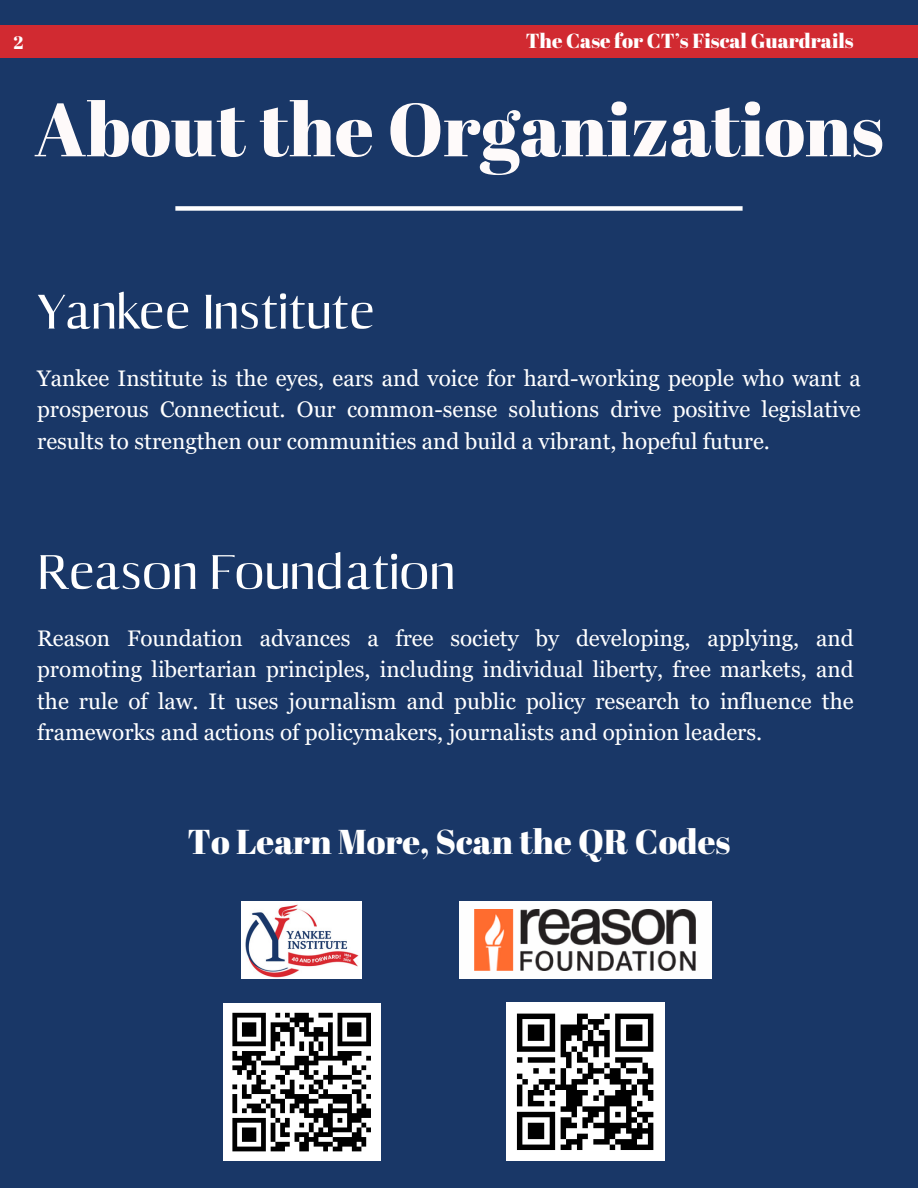
<style>
.page{position:relative;width:918px;height:1188px;background:#193767}
.page>*{position:absolute;margin:0;border:0;box-sizing:border-box;transform-origin:0 0}
.t1{font:75px "Abril Fatface";color:#fefafa}
.t2{font:52.35px "Abril";color:#fff}
.t3{font:34.5px "Abril Fatface";color:#fff}
.t4{font:22.5px/31.5px "Georgia Pro";color:#fff;text-align:justify}
.t5{font:20.25px "Abril Fatface";color:#fff}
.t6{font:18px "Abril Fatface";color:#fff}
</style>
<div class="page">
<div style="left:0;top:25px;width:918px;height:33px;background:#d12a31"></div>
<div style="left:175px;top:206px;width:568px;height:5px;background:#fff"></div>
<div style="left:459px;top:901px;width:253px;height:78px;background:#fefefe"></div>
<div style="left:506px;top:1003px;width:158px;height:158px;background:#fff"></div>
<div style="left:517px;top:1014px;width:38px;height:5px;background:#000"></div>
<div style="left:615px;top:1014px;width:38px;height:5px;background:#000"></div>
<div style="left:528px;top:1025px;width:16px;height:5px;background:#000"></div>
<div style="left:626px;top:1025px;width:16px;height:5px;background:#000"></div>
<div style="left:528px;top:1030px;width:16px;height:5px;background:#000"></div>
<div style="left:626px;top:1030px;width:16px;height:5px;background:#000"></div>
<div style="left:528px;top:1035px;width:16px;height:6px;background:#000"></div>
<div style="left:626px;top:1035px;width:16px;height:6px;background:#000"></div>
<svg style="left:517px;top:1019px;width:5px;height:27px"></svg>
<svg style="left:550px;top:1019px;width:5px;height:27px"></svg>
<svg style="left:648px;top:1019px;width:5px;height:27px"></svg>
<div style="left:517px;top:1046px;width:38px;height:6px;background:#000"></div>
<div style="left:615px;top:1046px;width:38px;height:6px;background:#000"></div>
<div style="left:615px;top:1057px;width:27px;height:6px;background:#000"></div>
<svg style="left:642px;top:1063px;width:6px;height:5px"></svg>
<div style="left:626px;top:1068px;width:11px;height:6px;background:#000"></div>
<div style="left:642px;top:1068px;width:11px;height:6px;background:#000"></div>
<svg style="left:648px;top:1074px;width:5px;height:5px"></svg>
<div style="left:610px;top:1079px;width:22px;height:6px;background:#000"></div>
<div style="left:637px;top:1079px;width:16px;height:6px;background:#000"></div>
<div style="left:555px;top:1085px;width:22px;height:5px;background:#000"></div>
<div style="left:615px;top:1090px;width:22px;height:5px;background:#000"></div>
<svg style="left:561px;top:1014px;width:65px;height:87px"></svg>
<div style="left:604px;top:1095px;width:28px;height:6px;background:#000"></div>
<svg style="left:517px;top:1057px;width:38px;height:49px"></svg>
<div style="left:566px;top:1101px;width:16px;height:5px;background:#000"></div>
<div style="left:604px;top:1101px;width:28px;height:5px;background:#000"></div>
<svg style="left:632px;top:1085px;width:21px;height:21px"></svg>
<div style="left:561px;top:1106px;width:16px;height:6px;background:#000"></div>
<div style="left:582px;top:1106px;width:28px;height:6px;background:#000"></div>
<div style="left:626px;top:1106px;width:11px;height:6px;background:#000"></div>
<div style="left:517px;top:1112px;width:38px;height:5px;background:#000"></div>
<svg style="left:572px;top:1112px;width:5px;height:5px"></svg>
<div style="left:588px;top:1112px;width:11px;height:5px;background:#000"></div>
<div style="left:561px;top:1117px;width:11px;height:6px;background:#000"></div>
<div style="left:582px;top:1117px;width:11px;height:6px;background:#000"></div>
<div style="left:528px;top:1123px;width:16px;height:5px;background:#000"></div>
<div style="left:561px;top:1123px;width:16px;height:5px;background:#000"></div>
<svg style="left:582px;top:1123px;width:6px;height:5px"></svg>
<div style="left:593px;top:1123px;width:39px;height:5px;background:#000"></div>
<svg style="left:604px;top:1112px;width:49px;height:16px"></svg>
<div style="left:528px;top:1128px;width:16px;height:6px;background:#000"></div>
<div style="left:604px;top:1128px;width:17px;height:6px;background:#000"></div>
<div style="left:626px;top:1128px;width:27px;height:6px;background:#000"></div>
<div style="left:528px;top:1134px;width:16px;height:5px;background:#000"></div>
<svg style="left:561px;top:1128px;width:5px;height:11px"></svg>
<div style="left:577px;top:1134px;width:11px;height:5px;background:#000"></div>
<div style="left:604px;top:1134px;width:11px;height:5px;background:#000"></div>
<div style="left:632px;top:1134px;width:10px;height:5px;background:#000"></div>
<svg style="left:517px;top:1117px;width:5px;height:28px"></svg>
<svg style="left:550px;top:1117px;width:5px;height:28px"></svg>
<div style="left:566px;top:1139px;width:16px;height:6px;background:#000"></div>
<div style="left:593px;top:1139px;width:17px;height:6px;background:#000"></div>
<div style="left:615px;top:1139px;width:22px;height:6px;background:#000"></div>
<svg style="left:648px;top:1134px;width:5px;height:11px"></svg>
<div style="left:517px;top:1145px;width:38px;height:5px;background:#000"></div>
<div style="left:561px;top:1145px;width:11px;height:5px;background:#000"></div>
<svg style="left:577px;top:1145px;width:5px;height:5px"></svg>
<svg style="left:610px;top:1145px;width:5px;height:5px"></svg>
<div style="left:621px;top:1145px;width:32px;height:5px;background:#000"></div>
<img style="left:474px;top:910px;width:222px;height:61px">
<div style="left:223px;top:1003px;width:158px;height:158px;background:#fff"></div>
<svg style="left:232px;top:1012px;width:139px;height:140px"></svg>
<img style="left:241px;top:901px;width:121px;height:78px">
<h2 class="t6" style="left:14px;top:30px;width:11px">2</h2>
<h1 class="t5" style="left:526px;top:27px;width:329px">The Case for CT’s Fiscal Guardrails</h1>
<p class="t1" style="left:34px;top:77px;width:851px">About the Organizations</p>
<h2 class="t2" style="left:37px;top:281px;width:339px">Yankee Institute</h2>
<p class="t4" style="left:37px;top:362px;width:825px">Yankee Institute is the eyes, ears and voice for hard-working people who want a prosperous Connecticut. Our common-sense solutions drive positive legislative results to strengthen our communities and build a vibrant, hopeful future.</p>
<h3 class="t2" style="left:38px;top:541px;width:418px">Reason Foundation</h3>
<p class="t4" style="left:37px;top:622px;width:818px">Reason Foundation advances a free society by developing, applying, and promoting libertarian principles, including individual liberty, free markets, and the rule of law. It uses journalism and public policy research to influence the frameworks and actions of policymakers, journalists and opinion leaders.</p>
<p class="t3" style="left:188px;top:817px;width:544px">To Learn More, Scan the QR Codes</p>
</div>
